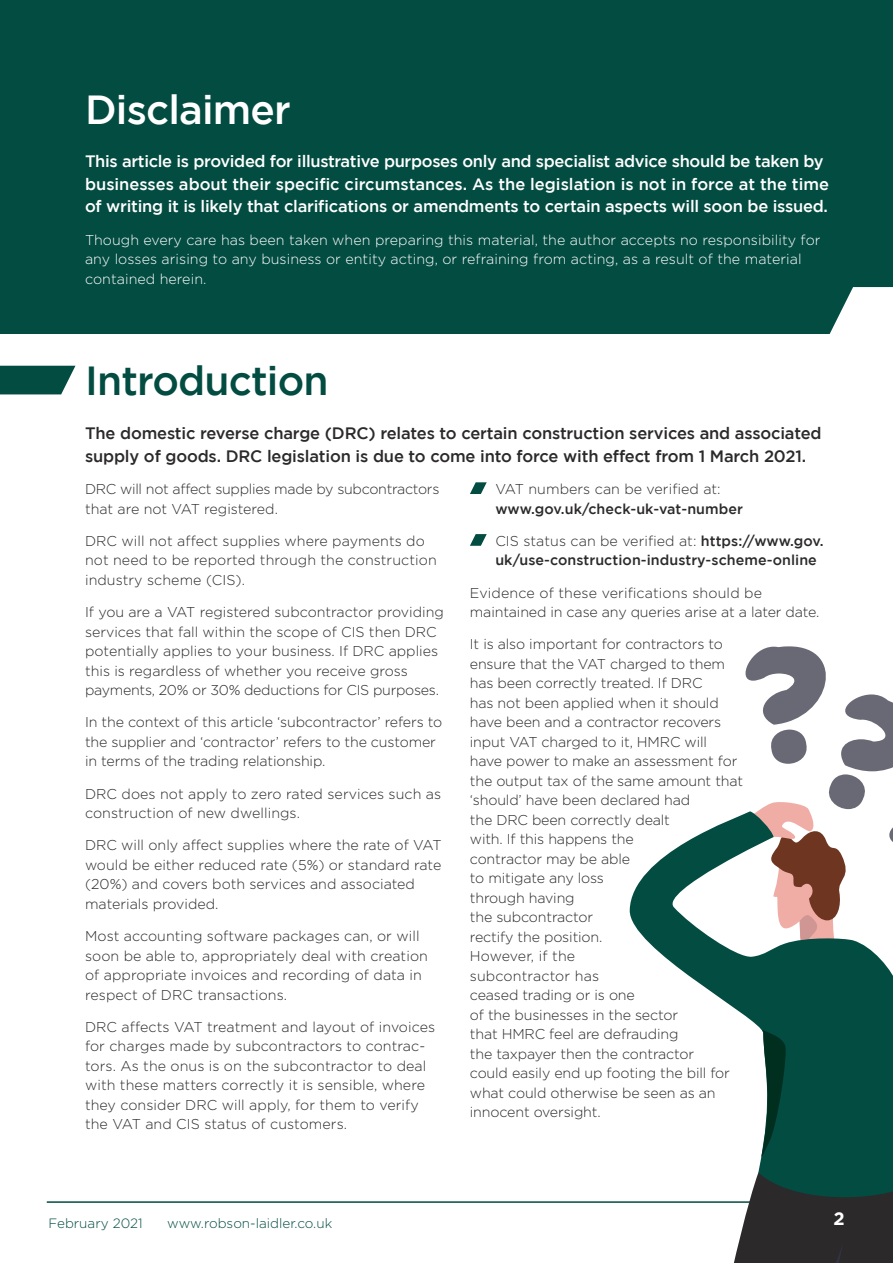
<style>
.page{position:relative;width:893px;height:1263px;background:#fff}
.page>*{position:absolute;margin:0;border:0;box-sizing:border-box;transform-origin:0 0}
.t1{font:500 40.5px "Gotham";letter-spacing:-.02em;color:#034c41}
.t2{font:500 40.5px "Gotham";letter-spacing:-.02em;color:#fff}
.t3{font:700 18px "Gotham";color:#fff}
.t4{font:500 16.5px/22.5px "Gotham";letter-spacing:-.015em;color:#fff}
.t5{font:500 16.5px/22.5px "Gotham";letter-spacing:-.01em;color:#2b292a}
.t6{font:300 14.25px/19.5px "Gotham";letter-spacing:-.01em;color:#2b292a}
.t7{font:300 14.25px/19.5px "Gotham";letter-spacing:.005em;color:#fff}
.t8{font:500 14.25px/19.5px "Gotham";letter-spacing:.005em;color:#2b292a}
.t9{font:300 13.5px "Gotham";color:#034c41}
.s1{font-weight:300}
</style>
<div class="page">
<div style="left:0;top:0;width:893px;height:334px;background:#034c41"></div>
<hr style="left:47px;top:1201px;width:806px;height:2px;background:#034c41">
<svg style="left:470px;top:482px;width:17px;height:12px"></svg>
<svg style="left:470px;top:534px;width:17px;height:12px"></svg>
<svg style="left:829px;top:287px;width:64px;height:47px"></svg>
<svg style="left:0;top:366px;width:75px;height:28px;background:#195b51"></svg>
<svg style="left:629px;top:814px;width:264px;height:389px"></svg>
<svg style="left:665px;top:1001px;width:228px;height:262px"></svg>
<svg style="left:744px;top:646px;width:149px;height:318px"></svg>
<p class="t2" style="left:85px;top:86px;width:207px">Disclaimer</p>
<p class="t4" style="left:85px;top:150px;width:746px">This article is provided for illustrative purposes only and specialist advice should be taken by businesses about their specific circumstances. As the legislation is not in force at the time of writing it is likely that clarifications or amendments to certain aspects will soon be issued.</p>
<p class="t7" style="left:85px;top:230px;width:737px">Though every care has been taken when preparing this material, the author accepts no responsibility for any losses arising to any business or entity acting, or refraining from acting, as a result of the material contained herein.</p>
<p class="t1" style="left:85px;top:358px;width:245px">Introduction</p>
<p class="t5" style="left:85px;top:422px;width:738px">The domestic reverse charge (DRC) relates to certain construction services and associated supply of goods. DRC legislation is due to come into force with effect from 1 March 2021.</p>
<p class="t6" style="left:85px;top:479px;width:356px">DRC will not affect supplies made by subcontractors that are not VAT registered.</p>
<p class="t6" style="left:85px;top:531px;width:353px">DRC will not affect supplies where payments do not need to be reported through the construction industry scheme (CIS).</p>
<p class="t6" style="left:85px;top:602px;width:360px">If you are a VAT registered subcontractor providing services that fall within the scope of CIS then DRC potentially applies to your business. If DRC applies this is regardless of whether you receive gross payments, 20% or 30% deductions for CIS purposes.</p>
<p class="t6" style="left:85px;top:712px;width:359px">In the context of this article ‘subcontractor’ refers to the supplier and ‘contractor’ refers to the customer in terms of the trading relationship.</p>
<p class="t6" style="left:85px;top:783px;width:358px">DRC does not apply to zero rated services such as construction of new dwellings.</p>
<p class="t6" style="left:85px;top:835px;width:358px">DRC will only affect supplies where the rate of VAT would be either reduced rate (5%) or standard rate (20%) and covers both services and associated materials provided.</p>
<p class="t6" style="left:85px;top:926px;width:344px">Most accounting software packages can, or will soon be able to, appropriately deal with creation of appropriate invoices and recording of data in respect of DRC transactions.</p>
<p class="t6" style="left:85px;top:1017px;width:352px">DRC affects VAT treatment and layout of invoices for charges made by subcontractors to contrac&shy;tors. As the onus is on the subcontractor to deal with these matters correctly it is sensible, where they consider DRC will apply, for them to verify the VAT and CIS status of customers.</p>
<p class="t8" style="left:495px;top:479px;width:249px"><span class="s1">VAT numbers can be verified at: </span>www.gov.uk/check-uk-vat-number</p>
<p class="t8" style="left:495px;top:531px;width:330px"><span class="s1">CIS status can be verified at:</span> https://www.gov. uk/use-construction-industry-scheme-online</p>
<p class="t6" style="left:470px;top:582px;width:351px">Evidence of these verifications should be maintained in case any queries arise at a later date.</p>
<p class="t6" style="left:470px;top:634px;width:275px">It is also important for contractors to ensure that the VAT charged to them has been correctly treated. If DRC<br>has not been applied when it should have been and a contractor recovers input VAT charged to it, HMRC will<br>have power to make an assessment for the output tax of the same amount that ‘should’ have been declared had<br>the DRC been correctly dealt<br>with. If this happens the<br>contractor may be able<br>to mitigate any loss<br>through having<br>the subcontractor<br>rectify the position.<br>However, if the<br>subcontractor has<br>ceased trading or is one<br>of the businesses in the sector<br>that HMRC feel are defrauding<br>the taxpayer then the contractor<br>could easily end up footing the bill for what could otherwise be seen as an innocent oversight.</p>
<p class="t9" style="left:48px;top:1215px;width:96px">February 2021</p>
<p class="t9" style="left:167px;top:1215px;width:166px">www.robson-laidler.co.uk</p>
<p class="t3" style="left:833px;top:1208px;width:13px">2</p>
</div>
